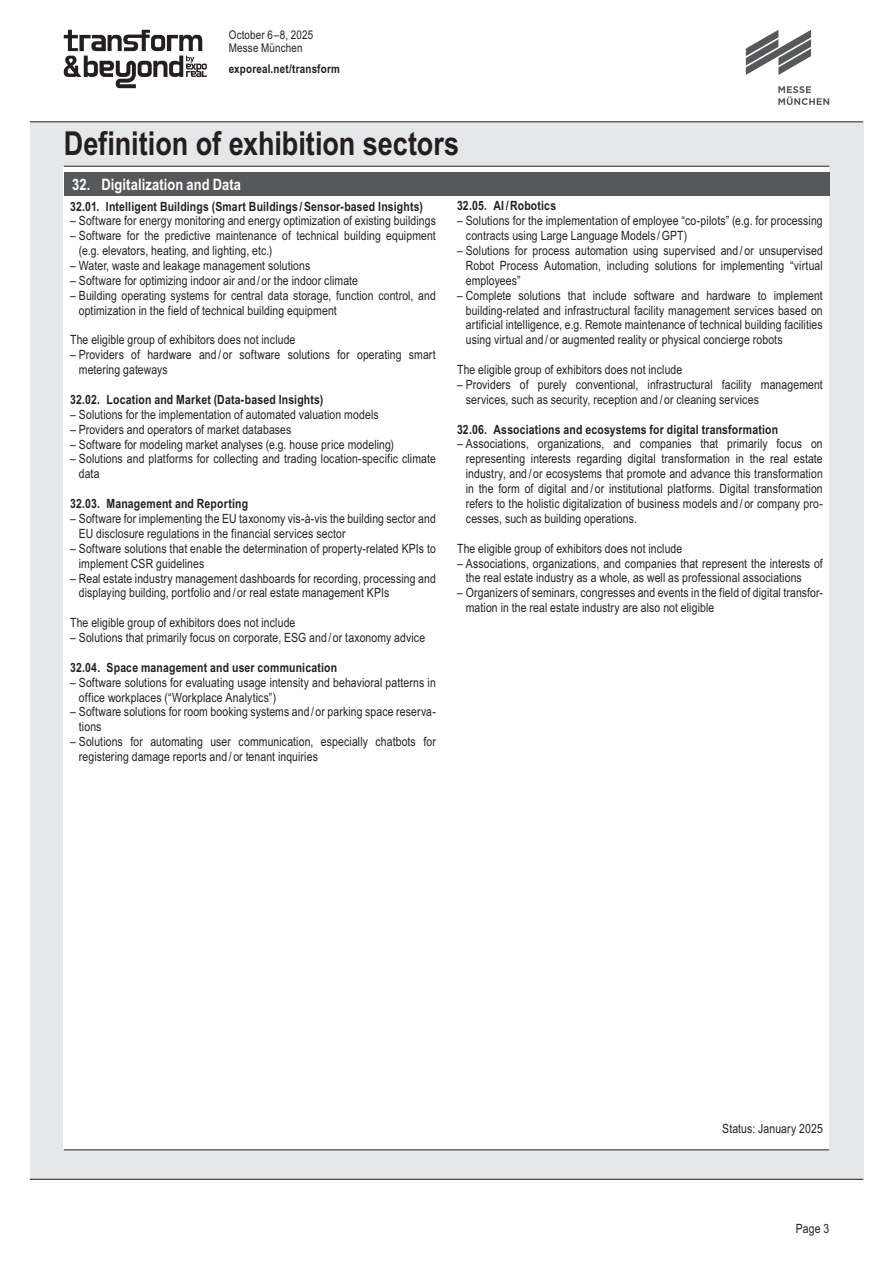
<style>
.page{position:relative;width:893px;height:1263px;background:#fff}
.page>*{position:absolute;margin:0;border:0;box-sizing:border-box;transform-origin:0 0}
.t1{font:700 33px "Arial Narrow";letter-spacing:-.005em;color:#231f20}
.t2{font:700 15.75px "Arial Narrow";letter-spacing:.005em;color:#fff}
.t3{font:12.75px/14.9px "Arial Narrow";letter-spacing:.01em;color:#231f20}
.t4{font:700 12.75px "Arial Narrow";letter-spacing:.015em;color:#231f20}
.t5{font:12px/13.5px "Arial Narrow";letter-spacing:.015em;color:#231f20}
.t6{font:700 12px "Arial Narrow";letter-spacing:.015em;color:#231f20}
</style>
<div class="page">
<svg style="left:64px;top:30px;width:143px;height:58px"></svg>
<svg style="left:746px;top:30px;width:65px;height:45px"></svg>
<svg style="left:778px;top:86px;width:51px;height:19px"></svg>
<div style="left:30px;top:122px;width:833px;height:1057px;background:#e6e7e9"></div>
<hr style="left:30px;top:1179px;width:833px;height:1px;background:#231f20">
<div style="left:64px;top:167px;width:765px;height:983px;background:#fff"></div>
<hr style="left:30px;top:121px;width:833px;height:1px;background:#231f20">
<hr style="left:64px;top:1149px;width:765px;height:1px;background:#231f20">
<hr style="left:64px;top:166px;width:765px;height:1px;background:#231f20">
<div style="left:64px;top:172px;width:765px;height:24px;background:#57585a"></div>
<p class="t5" style="left:229px;top:27px;width:86px">October 6–8, 2025<br>Messe München</p>
<p class="t6" style="left:229px;top:60px;width:113px">exporeal.net/transform</p>
<h1 class="t1" style="left:64px;top:118px;width:397px">Definition of exhibition sectors</h1>
<p class="t2" style="left:72px;top:172px;width:170px">32. Digitalization and Data</p>
<p class="t4" style="left:70px;top:196px;width:354px">32.01. Intelligent Buildings (Smart Buildings /Sensor-based Insights)</p>
<p class="t3" style="left:70px;top:213px;width:367px">– Software for energy monitoring and energy optimization of existing buildings</p>
<p class="t3" style="left:79px;top:228px;width:358px;text-indent:-9px">– Software for the predictive maintenance of technical building equipment (e.g. elevators, heating, and lighting, etc.)</p>
<p class="t3" style="left:70px;top:258px;width:242px">– Water, waste and leakage management solutions</p>
<p class="t3" style="left:70px;top:272px;width:289px">– Software for optimizing indoor air and / or the indoor climate</p>
<p class="t3" style="left:79px;top:287px;width:358px;text-indent:-9px">– Building operating systems for central data storage, function control, and optimization in the field of technical building equipment</p>
<p class="t3" style="left:70px;top:332px;width:227px">The eligible group of exhibitors does not include</p>
<p class="t3" style="left:79px;top:347px;width:358px;text-indent:-9px">– Providers of hardware and / or software solutions for operating smart metering gateways</p>
<p class="t4" style="left:70px;top:390px;width:255px">32.02. Location and Market (Data-based Insights)</p>
<p class="t3" style="left:70px;top:406px;width:310px">– Solutions for the implementation of automated valuation models</p>
<p class="t3" style="left:70px;top:421px;width:223px">– Providers and operators of market databases</p>
<p class="t3" style="left:70px;top:436px;width:325px">– Software for modeling market analyses (e.g. house price modeling)</p>
<p class="t3" style="left:79px;top:451px;width:358px;text-indent:-9px">– Solutions and platforms for collecting and trading location-specific climate data</p>
<p class="t4" style="left:70px;top:494px;width:179px">32.03. Management and Reporting</p>
<p class="t3" style="left:79px;top:511px;width:358px;text-indent:-9px">– Software for implementing the EU taxonomy vis-à-vis the building sector and<br>EU disclosure regulations in the financial services sector</p>
<p class="t3" style="left:79px;top:540px;width:358px;text-indent:-9px">– Software solutions that enable the determination of property-related KPIs to implement CSR guidelines</p>
<p class="t3" style="left:79px;top:570px;width:358px;text-indent:-9px">– Real estate industry management dashboards for recording, processing and displaying building, portfolio and / or real estate management KPIs</p>
<p class="t3" style="left:70px;top:615px;width:227px">The eligible group of exhibitors does not include</p>
<p class="t3" style="left:70px;top:630px;width:357px">– Solutions that primarily focus on corporate, ESG and / or taxonomy advice</p>
<p class="t4" style="left:70px;top:658px;width:269px">32.04. Space management and user communication</p>
<p class="t3" style="left:79px;top:674px;width:358px;text-indent:-9px">– Software solutions for evaluating usage intensity and behavioral patterns in office workplaces (“Workplace Analytics”)</p>
<p class="t3" style="left:79px;top:704px;width:358px;text-indent:-9px">– Software solutions for room booking systems and / or parking space reserva&shy;tions</p>
<p class="t3" style="left:79px;top:734px;width:358px;text-indent:-9px">– Solutions for automating user communication, especially chatbots for registering damage reports and / or tenant inquiries</p>
<p class="t4" style="left:457px;top:196px;width:101px">32.05. AI/Robotics</p>
<p class="t3" style="left:466px;top:213px;width:358px;text-indent:-9px">– Solutions for the implementation of employee “co-pilots” (e.g. for processing contracts using Large Language Models /GPT)</p>
<p class="t3" style="left:466px;top:243px;width:358px;text-align:justify;text-indent:-9px">– Solutions for process automation using supervised and / or unsupervised Robot Process Automation, including solutions for implementing “virtual employees”</p>
<p class="t3" style="left:466px;top:287px;width:358px;text-align:justify;text-indent:-9px">– Complete solutions that include software and hardware to implement building-related and infrastructural facility management services based on artificial intelligence, e.g. Remote maintenance of technical building facilities using virtual and / or augmented reality or physical concierge robots</p>
<p class="t3" style="left:457px;top:362px;width:227px">The eligible group of exhibitors does not include</p>
<p class="t3" style="left:466px;top:377px;width:358px;text-indent:-9px">– Providers of purely conventional, infrastructural facility management services, such as security, reception and / or cleaning services</p>
<p class="t4" style="left:457px;top:419px;width:323px">32.06. Associations and ecosystems for digital transformation</p>
<p class="t3" style="left:466px;top:436px;width:358px;text-align:justify;text-indent:-9px">– Associations, organizations, and companies that primarily focus on representing interests regarding digital transformation in the real estate industry, and / or ecosystems that promote and advance this transformation in the form of digital and / or institutional platforms. Digital transformation refers to the holistic digitalization of business models and / or company pro&shy;cesses, such as building operations.</p>
<p class="t3" style="left:457px;top:540px;width:227px">The eligible group of exhibitors does not include</p>
<p class="t3" style="left:466px;top:555px;width:358px;text-indent:-9px">– Associations, organizations, and companies that represent the interests of the real estate industry as a whole, as well as professional associations</p>
<p class="t3" style="left:466px;top:585px;width:358px;text-indent:-9px">– Organizers of seminars, congresses and events in the field of digital transfor&shy;mation in the real estate industry are also not eligible</p>
<p class="t3" style="left:722px;top:1121px;width:102px">Status: January 2025</p>
<p class="t3" style="left:796px;top:1221px;width:35px">Page 3</p>
</div>
